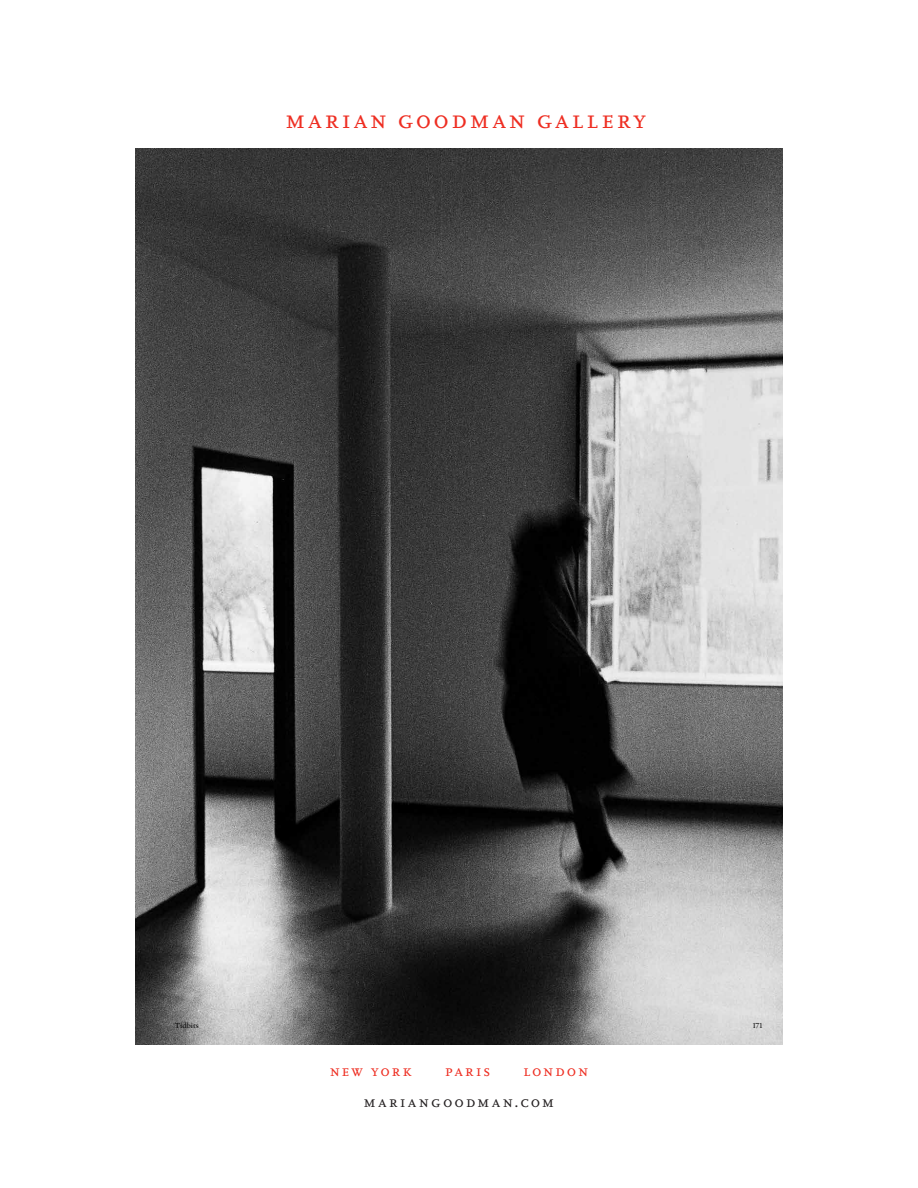
<style>
.page{position:relative;width:918px;height:1188px;background:#fff}
.page>*{position:absolute;margin:0;border:0;box-sizing:border-box;transform-origin:0 0}
.t1{font:27px "Scala OT";letter-spacing:.1em;color:#ee2e22}
.t2{font:16.5px/31.5px "Scala OT";letter-spacing:.125em;color:#231f20}
.t3{font:16.5px "Scala OT";letter-spacing:.115em;color:#ee2e22}
.t4{font:7.5px "J Jannon";letter-spacing:.005em;color:#000}
.s1{color:#ee2e22}
</style>
<div class="page">
<img style="left:135px;top:148px;width:648px;height:897px">
<p class="t1" style="left:285px;top:104px;width:362px">marian goodman gallery</p>
<p class="t4" style="left:175px;top:1020px;width:25px">Tidbits</p>
<p class="t4" style="left:753px;top:1020px;width:11px">171</p>
<p class="t3" style="left:329px;top:1061px;width:84px">new york</p>
<p class="t3" style="left:445px;top:1061px;width:47px">paris</p>
<p class="t2" style="left:364px;top:1055px;width:227px;text-indent:159px"><span class="s1">london </span>mariangoodman.com</p>
</div>
